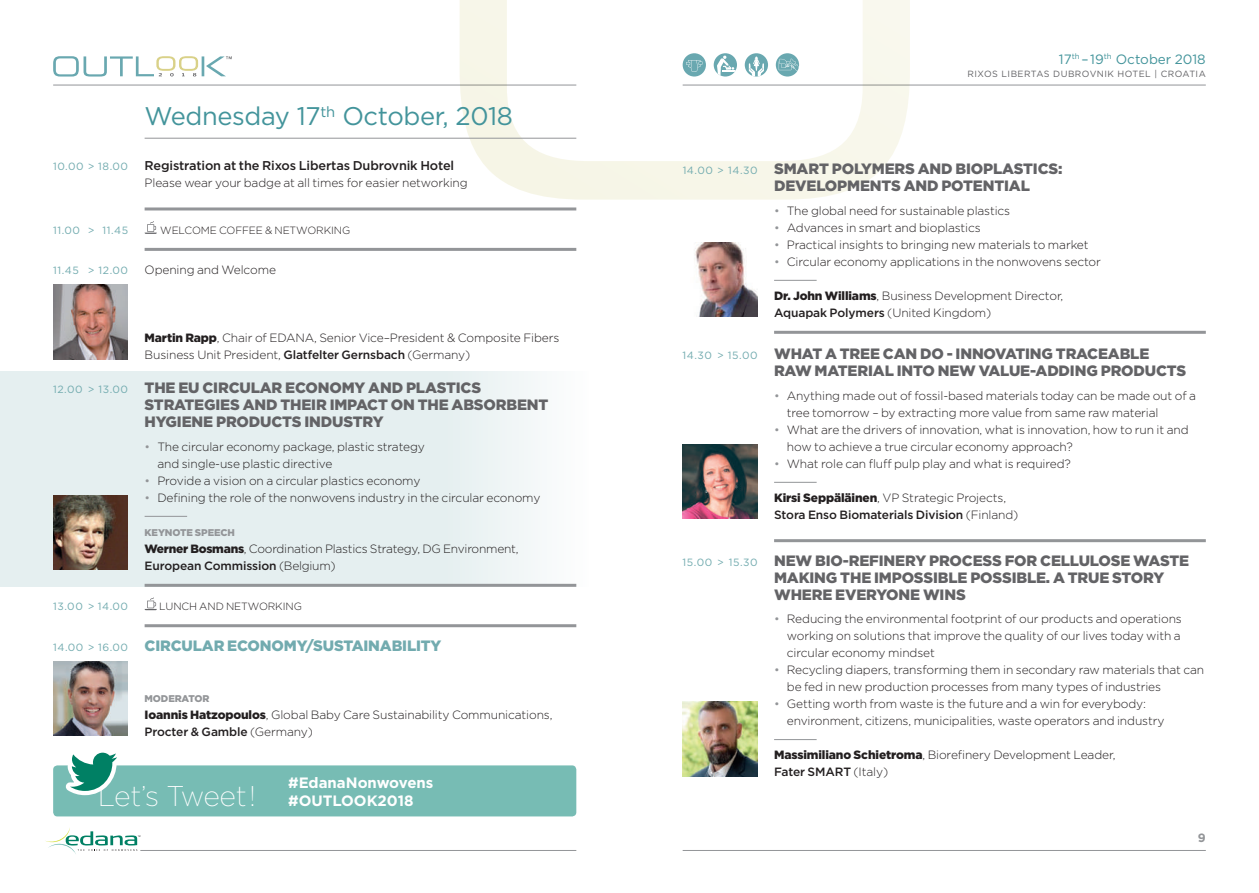
<style>
.page{position:relative;width:1259px;height:893px;background:#fff}
.page>*{position:absolute;margin:0;border:0;box-sizing:border-box;transform-origin:0 0}
.t1{font:25.5px "Gotham";letter-spacing:-.015em;color:#43949b}
.t2{font:900 15px/17px "Gotham";letter-spacing:-.01em;color:#636366}
.t3{font:900 15px "Gotham";letter-spacing:-.01em;color:#72abaf}
.t4{font:700 15px/18px "Gotham";color:#fff}
.t5{font:13.5px "Gotham";color:#43949b}
.t6{font:500 12.75px "Gotham";letter-spacing:-.01em;color:#231f20}
.t7{font:300 12px/17px "Gotham";letter-spacing:-.01em;color:#231f20}
.t8{font:700 12px "Gotham";color:#939598}
.t9{font:10.5px "Gotham";letter-spacing:.05em;color:#72abaf}
.t10{font:300 10.5px "Gotham";letter-spacing:-.01em;color:#231f20}
.t11{font:900 9.75px "Gotham";letter-spacing:-.01em;color:#939598}
.t12{font:9px "Gotham";letter-spacing:.05em;color:#636366}
.s1{font-weight:900}
.s2{font-weight:500}
.s3{font-weight:400;font-size:10.5px;color:#72abaf}
.s4{color:#939598}
.s5{font-weight:400;font-size:10.5px}
.s6{font-family:"Gotham Ex";font-weight:300;font-size:28.5px}
</style>
<div class="page">
<hr style="left:682px;top:850px;width:523px;height:1px;background:#939598">
<svg style="left:45px;top:828px;width:95px;height:26px"></svg>
<hr style="left:140px;top:850px;width:436px;height:1px;background:#939598">
<hr style="left:53px;top:85px;width:523px;height:1px;background:#939598">
<hr style="left:682px;top:85px;width:523px;height:1px;background:#939598">
<svg style="left:459px;top:0;width:451px;height:200px"></svg>
<svg style="left:713px;top:53px;width:24px;height:24px"></svg>
<svg style="left:717px;top:55px;width:20px;height:22px"></svg>
<svg style="left:745px;top:53px;width:23px;height:24px"></svg>
<svg style="left:749px;top:57px;width:15px;height:20px"></svg>
<div style="left:776px;top:53px;width:23px;height:24px;background:#69a8b0;border-radius:50%"></div>
<svg style="left:778px;top:59px;width:21px;height:12px"></svg>
<div style="left:682px;top:53px;width:24px;height:24px;background:#69a8b0;border-radius:50%"></div>
<svg style="left:686px;top:60px;width:16px;height:12px"></svg>
<svg style="left:53px;top:56px;width:179px;height:21px"></svg>
<div style="left:0;top:372px;width:589px;height:215px;background:#e5eff0"></div>
<hr style="left:145px;top:138px;width:431px;height:1px;background:#939598">
<hr style="left:145px;top:207px;width:431px;height:3px;background:#939598">
<svg style="left:145px;top:221px;width:12px;height:13px"></svg>
<hr style="left:145px;top:248px;width:431px;height:3px;background:#939598">
<img style="left:53px;top:285px;width:75px;height:74px">
<hr style="left:145px;top:516px;width:42px;height:1px;background:#939598">
<img style="left:53px;top:495px;width:75px;height:75px">
<hr style="left:145px;top:584px;width:431px;height:3px;background:#939598">
<svg style="left:145px;top:597px;width:12px;height:13px"></svg>
<hr style="left:145px;top:624px;width:431px;height:3px;background:#939598">
<img style="left:53px;top:661px;width:75px;height:74px">
<hr style="left:774px;top:280px;width:42px;height:1px;background:#939598">
<img style="left:695px;top:242px;width:62px;height:75px">
<hr style="left:774px;top:331px;width:431px;height:3px;background:#939598">
<hr style="left:774px;top:482px;width:42px;height:1px;background:#939598">
<img style="left:682px;top:444px;width:75px;height:75px">
<hr style="left:774px;top:539px;width:431px;height:3px;background:#939598">
<hr style="left:774px;top:739px;width:42px;height:1px;background:#939598">
<img style="left:682px;top:702px;width:75px;height:74px">
<div style="left:53px;top:765px;width:523px;height:51px;background:#77bcb4;border-radius:4px"></div>
<svg style="left:53px;top:735px;width:87px;height:64px"></svg>
<h1 class="t1" style="left:145px;top:102px;width:370px">Wednesday 17<sup>th</sup> October, 2018</h1>
<p class="t9" style="left:53px;top:161px;width:76px">10.00 &gt; 18.00</p>
<p class="t6" style="left:145px;top:158px;width:311px">Registration at the Rixos Libertas Dubrovnik Hotel</p>
<p class="t7" style="left:145px;top:174px;width:325px">Please wear your badge at all times for easier networking</p>
<p class="t9" style="left:53px;top:224px;width:76px">11.00 &gt; 11.45</p>
<p class="t10" style="left:160px;top:224px;width:192px">WELCOME COFFEE &amp; NETWORKING</p>
<p class="t9" style="left:53px;top:265px;width:76px">11.45 &gt; 12.00</p>
<p class="t7" style="left:145px;top:261px;width:133px">Opening and Welcome</p>
<p class="t7" style="left:145px;top:329px;width:416px"><span class="s1">Martin Rapp</span>, Chair of EDANA, Senior Vice–President &amp; Composite Fibers<br>Business Unit President, <span class="s2">Glatfelter Gernsbach</span> (Germany)</p>
<p class="t2" style="left:145px;top:379px;width:405px;text-indent:-91px"><span class="s3">12.00 &gt; 13.00</span> THE EU CIRCULAR ECONOMY AND PLASTICS<br>STRATEGIES AND THEIR IMPACT ON THE ABSORBENT<br>HYGIENE PRODUCTS INDUSTRY</p>
<p class="t7" style="left:157px;top:438px;width:269px;text-indent:-13px"><span class="s4">•</span> The circular economy package, plastic strategy and single-use plastic directive</p>
<p class="t7" style="left:145px;top:472px;width:277px"><span class="s4">•</span> Provide a vision on a circular plastics economy</p>
<p class="t7" style="left:145px;top:489px;width:397px"><span class="s4">•</span> Defining the role of the nonwovens industry in the circular economy</p>
<p class="t11" style="left:145px;top:527px;width:92px">KEYNOTE SPEECH</p>
<p class="t7" style="left:145px;top:540px;width:375px"><span class="s1">Werner Bosmans</span>, Coordination Plastics Strategy, DG Environment,<br><span class="s2">European Commission</span> (Belgium)</p>
<p class="t9" style="left:53px;top:601px;width:76px">13.00 &gt; 14.00</p>
<p class="t10" style="left:159px;top:601px;width:144px">LUNCH AND NETWORKING</p>
<p class="t3" style="left:53px;top:637px;width:390px"><span class="s5">14.00 &gt; 16.00</span> CIRCULAR ECONOMY/SUSTAINABILITY</p>
<p class="t11" style="left:145px;top:692px;width:66px">MODERATOR</p>
<p class="t7" style="left:145px;top:706px;width:409px"><span class="s1">Ioannis Hatzopoulos</span>, Global Baby Care Sustainability Communications,<br><span class="s2">Procter &amp; Gamble</span> (Germany)</p>
<p class="t4" style="left:98px;top:773px;width:337px;text-indent:190px">#EdanaNonwovens<br><span class="s6">Let’s Tweet!</span> #OUTLOOK2018</p>
<p class="t5" style="left:1058px;top:52px;width:148px">17<sup>th</sup> –19<sup>th</sup> October 2018</p>
<p class="t12" style="left:967px;top:68px;width:240px">RIXOS LIBERTAS DUBROVNIK HOTEL | CROATIA</p>
<p class="t2" style="left:774px;top:160px;width:290px;text-indent:-91px"><span class="s3">14.00 &gt; 14.30</span> SMART POLYMERS AND BIOPLASTICS:<br>DEVELOPMENTS AND POTENTIAL</p>
<p class="t7" style="left:774px;top:202px;width:238px"><span class="s4">•</span> The global need for sustainable plastics</p>
<p class="t7" style="left:774px;top:219px;width:208px"><span class="s4">•</span> Advances in smart and bioplastics</p>
<p class="t7" style="left:774px;top:236px;width:316px"><span class="s4">•</span> Practical insights to bringing new materials to market</p>
<p class="t7" style="left:774px;top:253px;width:328px"><span class="s4">•</span> Circular economy applications in the nonwovens sector</p>
<p class="t7" style="left:774px;top:287px;width:291px"><span class="s1">Dr. John Williams</span>, Business Development Director,<br><span class="s2">Aquapak Polymers</span> (United Kingdom)</p>
<p class="t2" style="left:774px;top:345px;width:414px;text-indent:-91px"><span class="s3">14.30 &gt; 15.00</span> WHAT A TREE CAN DO - INNOVATING TRACEABLE<br>RAW MATERIAL INTO NEW VALUE-ADDING PRODUCTS</p>
<p class="t7" style="left:787px;top:387px;width:411px;text-indent:-13px"><span class="s4">•</span> Anything made out of fossil-based materials today can be made out of a tree tomorrow – by extracting more value from same raw material</p>
<p class="t7" style="left:787px;top:421px;width:403px;text-indent:-13px"><span class="s4">•</span> What are the drivers of innovation, what is innovation, how to run it and how to achieve a true circular economy approach?</p>
<p class="t7" style="left:774px;top:455px;width:298px"><span class="s4">•</span> What role can fluff pulp play and what is required?</p>
<p class="t7" style="left:774px;top:489px;width:246px"><span class="s1">Kirsi Seppäläinen</span>, VP Strategic Projects,<br><span class="s2">Stora Enso Biomaterials Division</span> (Finland)</p>
<p class="t2" style="left:774px;top:551px;width:416px;text-indent:-91px"><span class="s3">15.00 &gt; 15.30</span> NEW BIO-REFINERY PROCESS FOR CELLULOSE WASTE<br>MAKING THE IMPOSSIBLE POSSIBLE. A TRUE STORY<br>WHERE EVERYONE WINS</p>
<p class="t7" style="left:787px;top:610px;width:396px;text-align:justify;text-indent:-13px"><span class="s4">•</span> Reducing the environmental footprint of our products and operations working on solutions that improve the quality of our lives today with a circular economy mindset</p>
<p class="t7" style="left:787px;top:661px;width:419px;text-indent:-13px"><span class="s4">•</span> Recycling diapers, transforming them in secondary raw materials that can be fed in new production processes from many types of industries</p>
<p class="t7" style="left:787px;top:695px;width:379px;text-indent:-13px"><span class="s4">•</span> Getting worth from waste is the future and a win for everybody: environment, citizens, municipalities, waste operators and industry</p>
<p class="t7" style="left:774px;top:746px;width:343px"><span class="s1">Massimiliano Schietroma</span>, Biorefinery Development Leader,<br><span class="s2">Fater SMART</span> (Italy)</p>
<p class="t8" style="left:1197px;top:831px;width:9px">9</p>
</div>
